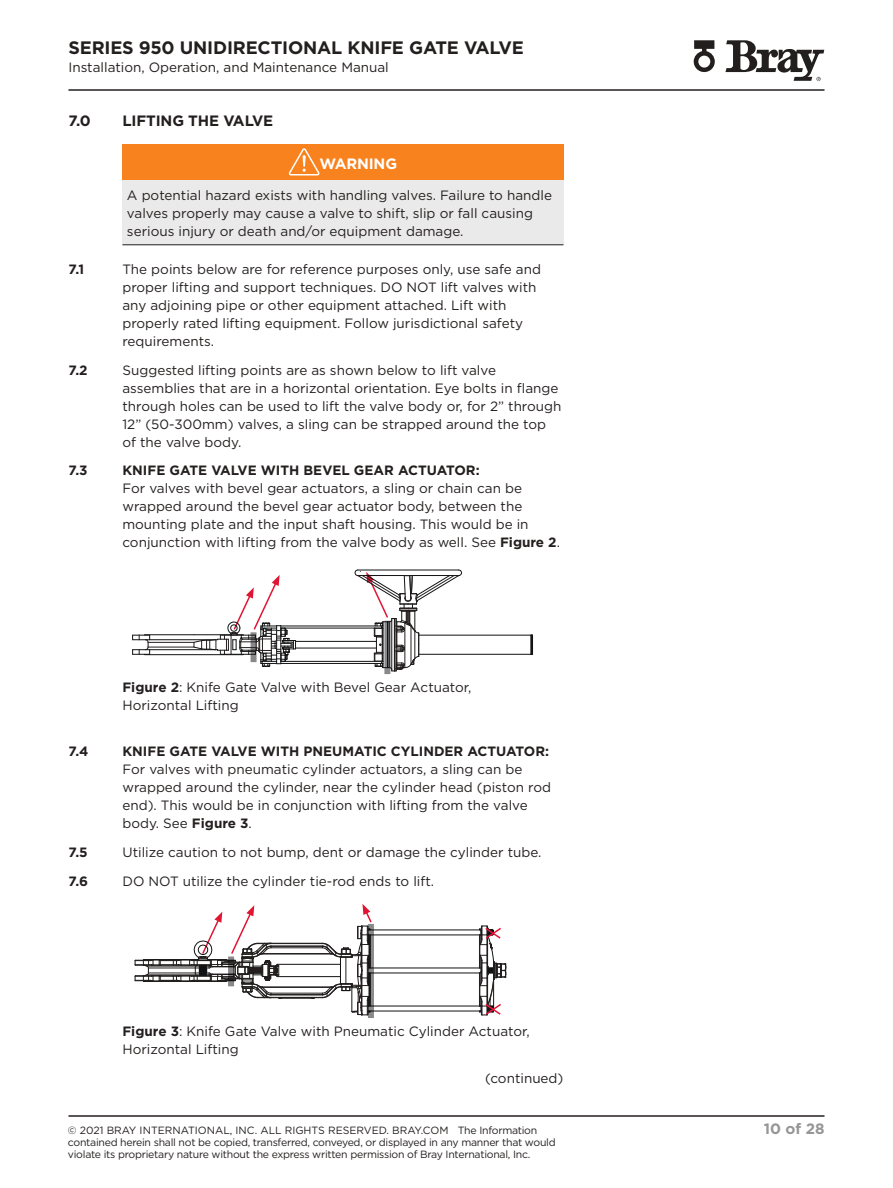
<style>
.page{position:relative;width:893px;height:1188px;background:#fff}
.page>*{position:absolute;margin:0;border:0;box-sizing:border-box;transform-origin:0 0}
.t1{font:700 18px "Gotham Pro";letter-spacing:-.01em;color:#241f1f}
.t2{font:700 15px "Gotham";letter-spacing:-.01em;color:#241f1f}
.t3{font:700 15px "Gotham";letter-spacing:-.01em;color:#fff}
.t4{font:700 15px "Gotham";color:#969698}
.t5{font:13.5px/18px "Gotham";color:#241f1f}
.t6{font:700 13.5px "Gotham";color:#241f1f}
.t7{font:10.5px/12px "Gotham";letter-spacing:-.025em;color:#241f1f}
.t8{font:10.5px "Gotham";color:#241f1f}
.s1{font-weight:700}
</style>
<div class="page">
<hr style="left:68px;top:89px;width:756px;height:2px;background:#241f1f">
<svg style="left:725px;top:40px;width:99px;height:41px"></svg>
<svg style="left:694px;top:40px;width:21px;height:32px"></svg>
<hr style="left:68px;top:1115px;width:756px;height:2px;background:#241f1f">
<div style="left:122px;top:144px;width:441px;height:36px;background:#f8821e"></div>
<div style="left:122px;top:180px;width:441px;height:65px;background:#ebeaea"></div>
<hr style="left:122px;top:245px;width:441px;height:1px;background:#241f1f">
<svg style="left:289px;top:148px;width:31px;height:28px"></svg>
<div style="left:384px;top:621px;width:6px;height:53px;background:#89898b"></div>
<hr style="left:419px;top:654px;width:112px;height:1px;background:#111213">
<hr style="left:419px;top:635px;width:112px;height:1px;background:#111213">
<hr style="left:296px;top:641px;width:80px;height:1px;background:#111213">
<hr style="left:296px;top:648px;width:80px;height:1px;background:#111213">
<svg style="left:531px;top:635px;width:2px;height:20px"></svg>
<hr style="left:281px;top:661px;width:101px;height:1px;background:#111213">
<hr style="left:281px;top:663px;width:101px;height:1px;background:#111213">
<hr style="left:281px;top:628px;width:101px;height:1px;background:#111213">
<hr style="left:281px;top:626px;width:101px;height:1px;background:#111213">
<hr style="left:145px;top:654px;width:98px;height:1px;background:#111213">
<hr style="left:150px;top:649px;width:68px;height:1px;background:#111213">
<hr style="left:150px;top:639px;width:68px;height:1px;background:#111213">
<hr style="left:145px;top:635px;width:49px;height:1px;background:#111213">
<svg style="left:355px;top:570px;width:107px;height:102px"></svg>
<hr style="left:148px;top:642px;width:46px;height:1px;background:#241f1f">
<hr style="left:148px;top:647px;width:46px;height:1px;background:#241f1f">
<svg style="left:132px;top:635px;width:18px;height:20px"></svg>
<svg style="left:193px;top:575px;width:103px;height:92px"></svg>
<hr style="left:278px;top:976px;width:62px;height:1px;background:#111213">
<hr style="left:278px;top:964px;width:62px;height:1px;background:#111213">
<hr style="left:368px;top:1011px;width:113px;height:1px;background:#111213">
<hr style="left:368px;top:1006px;width:113px;height:1px;background:#111213">
<hr style="left:368px;top:973px;width:113px;height:1px;background:#111213">
<hr style="left:368px;top:968px;width:113px;height:1px;background:#111213">
<hr style="left:368px;top:935px;width:113px;height:1px;background:#111213">
<hr style="left:368px;top:930px;width:113px;height:1px;background:#111213">
<hr style="left:271px;top:994px;width:51px;height:1px;background:#111213">
<hr style="left:263px;top:954px;width:68px;height:1px;background:#111213">
<hr style="left:279px;top:998px;width:35px;height:1px;background:#241f1f">
<hr style="left:271px;top:997px;width:51px;height:1px;background:#241f1f">
<hr style="left:271px;top:995px;width:51px;height:1px;background:#241f1f">
<hr style="left:271px;top:993px;width:51px;height:1px;background:#241f1f">
<hr style="left:263px;top:987px;width:68px;height:1px;background:#241f1f">
<hr style="left:271px;top:943px;width:51px;height:1px;background:#241f1f">
<hr style="left:271px;top:946px;width:51px;height:1px;background:#241f1f">
<hr style="left:271px;top:948px;width:51px;height:1px;background:#241f1f">
<hr style="left:263px;top:953px;width:68px;height:1px;background:#241f1f">
<svg style="left:135px;top:905px;width:147px;height:94px"></svg>
<svg style="left:322px;top:904px;width:50px;height:112px"></svg>
<svg style="left:228px;top:957px;width:6px;height:29px"></svg>
<svg style="left:368px;top:924px;width:6px;height:94px"></svg>
<svg style="left:479px;top:926px;width:28px;height:90px"></svg>
<h1 class="t1" style="left:68px;top:37px;width:457px">SERIES 950 UNIDIRECTIONAL KNIFE GATE VALVE</h1>
<p class="t5" style="left:68px;top:58px;width:322px">Installation, Operation, and Maintenance Manual</p>
<p class="t2" style="left:68px;top:111px;width:24px">7.0</p>
<p class="t2" style="left:122px;top:111px;width:152px">LIFTING THE VALVE</p>
<p class="t3" style="left:319px;top:153px;width:79px">WARNING</p>
<p class="t5" style="left:127px;top:186px;width:427px">A potential hazard exists with handling valves. Failure to handle valves properly may cause a valve to shift, slip or fall causing serious injury or death and/or equipment damage.</p>
<p class="t6" style="left:68px;top:260px;width:17px">7.1</p>
<p class="t5" style="left:122px;top:260px;width:420px">The points below are for reference purposes only, use safe and proper lifting and support techniques. DO NOT lift valves with any adjoining pipe or other equipment attached. Lift with properly rated lifting equipment. Follow jurisdictional safety requirements.</p>
<p class="t6" style="left:68px;top:361px;width:21px">7.2</p>
<p class="t5" style="left:122px;top:361px;width:440px">Suggested lifting points are as shown below to lift valve assemblies that are in a horizontal orientation. Eye bolts in flange through holes can be used to lift the valve body or, for 2” through 12” (50-300mm) valves, a sling can be strapped around the top of the valve body.</p>
<p class="t6" style="left:68px;top:462px;width:21px">7.3</p>
<p class="t6" style="left:122px;top:462px;width:359px">KNIFE GATE VALVE WITH BEVEL GEAR ACTUATOR:</p>
<p class="t5" style="left:122px;top:479px;width:439px">For valves with bevel gear actuators, a sling or chain can be wrapped around the bevel gear actuator body, between the mounting plate and the input shaft housing. This would be in conjunction with lifting from the valve body as well. See <span class="s1">Figure 2</span>.</p>
<p class="t5" style="left:122px;top:678px;width:350px"><span class="s1">Figure 2</span>: Knife Gate Valve with Bevel Gear Actuator,<br>Horizontal Lifting</p>
<p class="t6" style="left:68px;top:742px;width:22px">7.4</p>
<p class="t6" style="left:122px;top:742px;width:428px">KNIFE GATE VALVE WITH PNEUMATIC CYLINDER ACTUATOR:</p>
<p class="t5" style="left:122px;top:760px;width:430px">For valves with pneumatic cylinder actuators, a sling can be wrapped around the cylinder, near the cylinder head (piston rod end). This would be in conjunction with lifting from the valve body. See <span class="s1">Figure 3</span>.</p>
<p class="t6" style="left:68px;top:843px;width:21px">7.5</p>
<p class="t5" style="left:122px;top:843px;width:421px">Utilize caution to not bump, dent or damage the cylinder tube.</p>
<p class="t6" style="left:68px;top:872px;width:21px">7.6</p>
<p class="t5" style="left:122px;top:872px;width:313px">DO NOT utilize the cylinder tie-rod ends to lift.</p>
<p class="t5" style="left:122px;top:1022px;width:409px"><span class="s1">Figure 3</span>: Knife Gate Valve with Pneumatic Cylinder Actuator,<br>Horizontal Lifting</p>
<p class="t5" style="left:485px;top:1069px;width:80px">(continued)</p>
<p class="t8" style="left:68px;top:1124px;width:471px">© 2021 BRAY INTERNATIONAL, INC. ALL RIGHTS RESERVED. BRAY.COM The Information</p>
<p class="t4" style="left:764px;top:1119px;width:62px">10 of 28</p>
<p class="t7" style="left:68px;top:1136px;width:489px">contained herein shall not be copied, transferred, conveyed, or displayed in any manner that would violate its proprietary nature without the express written permission of Bray International, Inc.</p>
</div>
